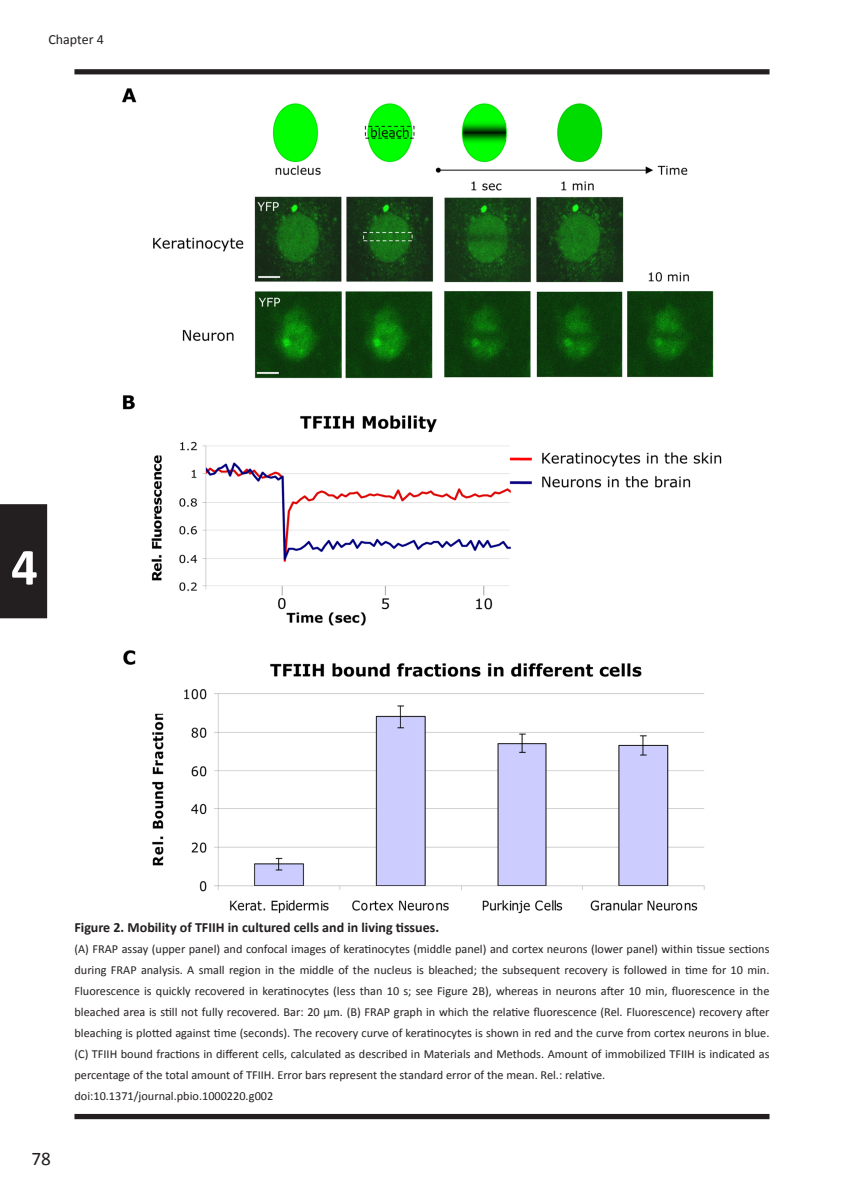
<style>
.page{position:relative;width:844px;height:1191px;background:#fff}
.page>*{position:absolute;margin:0;border:0;box-sizing:border-box;transform-origin:0 0}
.t1{font:700 52.5px "Calibri";color:#fff}
.t2{font:19.25px "Calibri";color:#231f20}
.No_Spacing{font:700 14px "Calibri";color:#231f20}
.t3{font:14px "Calibri";color:#231f20}
.No_Spacing-2{font:12.25px/21px "Calibri";color:#231f20;text-align:justify}
</style>
<div class="page">
<div style="left:0;top:504px;width:47px;height:114px;background:#231f20"></div>
<img style="left:122px;top:88px;width:600px;height:826px">
<div style="left:74px;top:69px;width:695px;height:5px;background:#231f20"></div>
<div style="left:74px;top:1114px;width:695px;height:5px;background:#231f20"></div>
<p class="t3" style="left:48px;top:30px;width:57px">Chapter 4</p>
<h1 class="t1" style="left:11px;top:533px;width:28px">4</h1>
<p class="No_Spacing" style="left:74px;top:918px;width:366px">Figure 2. Mobility of TFIIH in cultured cells and in living tissues.</p>
<p class="No_Spacing-2" style="left:74px;top:938px;width:696px">(A) FRAP assay (upper panel) and confocal images of keratinocytes (middle panel) and cortex neurons (lower panel) within tissue sections during FRAP analysis. A small region in the middle of the nucleus is bleached; the subsequent recovery is followed in time for 10 min.<br>Fluorescence is quickly recovered in keratinocytes (less than 10 s; see Figure 2B), whereas in neurons after 10 min, fluorescence in the bleached area is still not fully recovered. Bar: 20 µm. (B) FRAP graph in which the relative fluorescence (Rel. Fluorescence) recovery after bleaching is plotted against time (seconds). The recovery curve of keratinocytes is shown in red and the curve from cortex neurons in blue. (C) TFIIH bound fractions in different cells, calculated as described in Materials and Methods. Amount of immobilized TFIIH is indicated as percentage of the total amount of TFIIH. Error bars represent the standard error of the mean. Rel.: relative.</p>
<p class="No_Spacing-2" style="left:74px;top:1085px;width:200px">doi:10.1371/journal.pbio.1000220.g002</p>
<h2 class="t2" style="left:32px;top:1146px;width:21px">78</h2>
</div>
